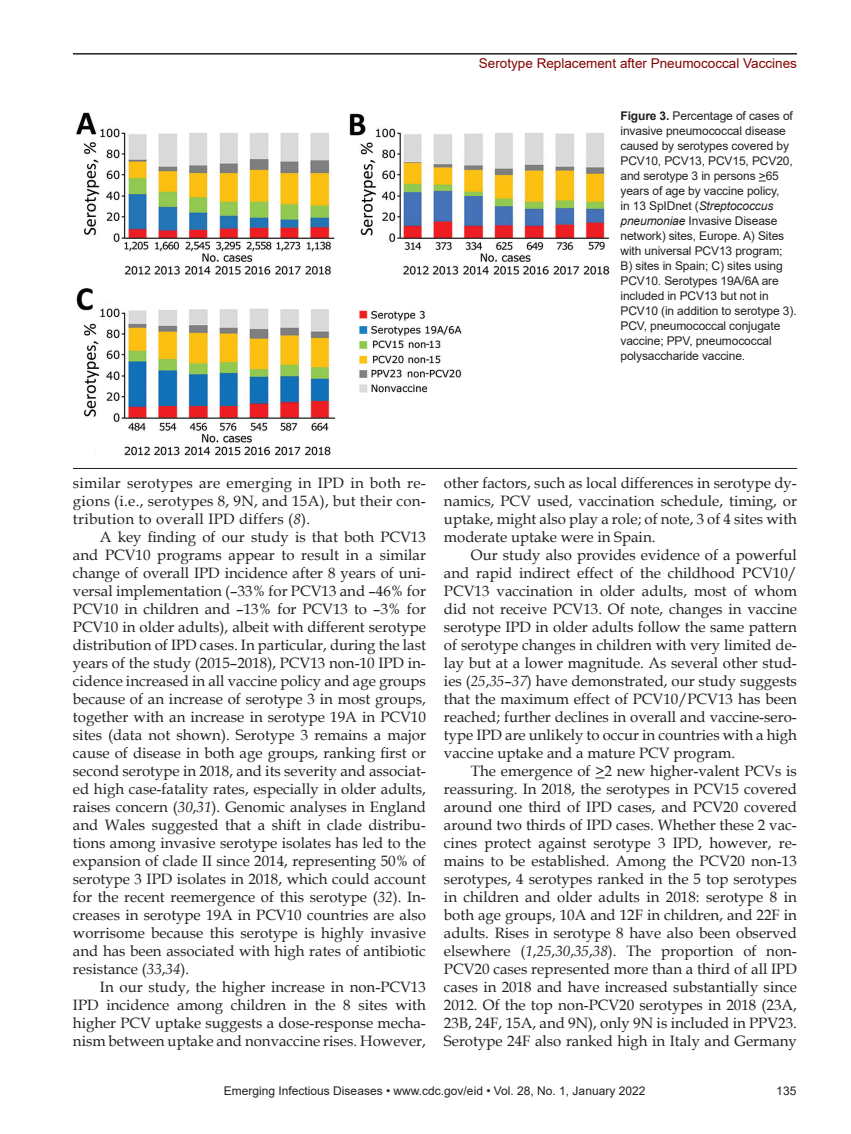
<style>
.page{position:relative;width:851px;height:1134px;background:#fff}
.page>*{position:absolute;margin:0;border:0;box-sizing:border-box;transform-origin:0 0}
.t1{font:15px/18px "Book Antiqua";color:#231f20;text-align:justify}
.t2{font:13.5px "Arial";color:#820301}
.t3{font:12px/15px "Arial";letter-spacing:-.01em;color:#231f20}
.s1{font-weight:700}
.s2{font-style:italic}
</style>
<div class="page">
<hr style="left:73px;top:54px;width:723px;height:1px;background:#231f20">
<hr style="left:73px;top:53px;width:723px;height:1px;background:#231f20">
<img style="left:76px;top:112px;width:534px;height:344px">
<hr style="left:73px;top:468px;width:723px;height:1px;background:#231f20">
<p class="t2" style="left:479px;top:54px;width:319px">Serotype Replacement after Pneumococcal Vaccines</p>
<p class="t3" style="left:620px;top:108px;width:178px"><span class="s1">Figure 3.</span> Percentage of cases of invasive pneumococcal disease caused by serotypes covered by<br>PCV10, PCV13, PCV15, PCV20, and serotype 3 in persons &gt;65 years of age by vaccine policy,<br>in 13 SpIDnet (<span class="s2">Streptococcus pneumoniae</span> Invasive Disease network) sites, Europe. A) Sites with universal PCV13 program;<br>B) sites in Spain; C) sites using<br>PCV10. Serotypes 19A/6A are included in PCV13 but not in<br>PCV10 (in addition to serotype 3).<br>PCV, pneumococcal conjugate vaccine; PPV, pneumococcal polysaccharide vaccine.</p>
<p class="t1" style="left:73px;top:474px;width:354px">similar serotypes are emerging in IPD in both re&shy;gions (i.e., serotypes 8, 9N, and 15A), but their con&shy;tribution to overall IPD differs (<span class="s2">8</span>).</p>
<p class="t1" style="left:73px;top:528px;width:354px;text-indent:27px">A key finding of our study is that both PCV13 and PCV10 programs appear to result in a similar change of overall IPD incidence after 8 years of uni&shy;versal implementation (–33% for PCV13 and –46% for PCV10 in children and –13% for PCV13 to –3% for PCV10 in older adults), albeit with different serotype distribution of IPD cases. In particular, during the last years of the study (2015–2018), PCV13 non-10 IPD in&shy;cidence increased in all vaccine policy and age groups because of an increase of serotype 3 in most groups, together with an increase in serotype 19A in PCV10 sites (data not shown). Serotype 3 remains a major cause of disease in both age groups, ranking first or second serotype in 2018, and its severity and associat&shy;ed high case-fatality rates, especially in older adults, raises concern (<span class="s2">30</span>,<span class="s2">31</span>). Genomic analyses in England and Wales suggested that a shift in clade distribu&shy;tions among invasive serotype isolates has led to the expansion of clade II since 2014, representing 50% of serotype 3 IPD isolates in 2018, which could account for the recent reemergence of this serotype (<span class="s2">32</span>). In&shy;creases in serotype 19A in PCV10 countries are also worrisome because this serotype is highly invasive and has been associated with high rates of antibiotic resistance (<span class="s2">33</span>,<span class="s2">34</span>).</p>
<p class="t1" style="left:73px;top:978px;width:354px;text-indent:27px">In our study, the higher increase in non-PCV13<br>IPD incidence among children in the 8 sites with higher PCV uptake suggests a dose-response mecha&shy;nism between uptake and nonvaccine rises. However,</p>
<p class="t1" style="left:444px;top:474px;width:354px">other factors, such as local differences in serotype dy&shy;namics, PCV used, vaccination schedule, timing, or uptake, might also play a role; of note, 3 of 4 sites with moderate uptake were in Spain.</p>
<p class="t1" style="left:444px;top:546px;width:354px;text-indent:27px">Our study also provides evidence of a powerful and rapid indirect effect of the childhood PCV10/ PCV13 vaccination in older adults, most of whom did not receive PCV13. Of note, changes in vaccine serotype IPD in older adults follow the same pattern of serotype changes in children with very limited de&shy;lay but at a lower magnitude. As several other stud&shy;ies (<span class="s2">25</span>,<span class="s2">35</span>–<span class="s2">37</span>) have demonstrated, our study suggests that the maximum effect of PCV10/PCV13 has been reached; further declines in overall and vaccine-sero&shy;type IPD are unlikely to occur in countries with a high vaccine uptake and a mature PCV program.</p>
<p class="t1" style="left:444px;top:762px;width:354px;text-indent:27px">The emergence of &gt;2 new higher-valent PCVs is reassuring. In 2018, the serotypes in PCV15 covered around one third of IPD cases, and PCV20 covered around two thirds of IPD cases. Whether these 2 vac&shy;cines protect against serotype 3 IPD, however, re&shy;mains to be established. Among the PCV20 non-13 serotypes, 4 serotypes ranked in the 5 top serotypes in children and older adults in 2018: serotype 8 in both age groups, 10A and 12F in children, and 22F in adults. Rises in serotype 8 have also been observed elsewhere (<span class="s2">1</span>,<span class="s2">25</span>,<span class="s2">30</span>,<span class="s2">35</span>,<span class="s2">38</span>). The proportion of non-PCV20 cases represented more than a third of all IPD cases in 2018 and have increased substantially since 2012. Of the top non-PCV20 serotypes in 2018 (23A, 23B, 24F, 15A, and 9N), only 9N is included in PPV23.<br>Serotype 24F also ranked high in Italy and Germany</p>
<p class="t3" style="left:224px;top:1084px;width:423px">Emerging Infectious Diseases • www.cdc.gov/eid • Vol. 28, No. 1, January 2022</p>
<p class="t3" style="left:776px;top:1084px;width:22px">135</p>
</div>
